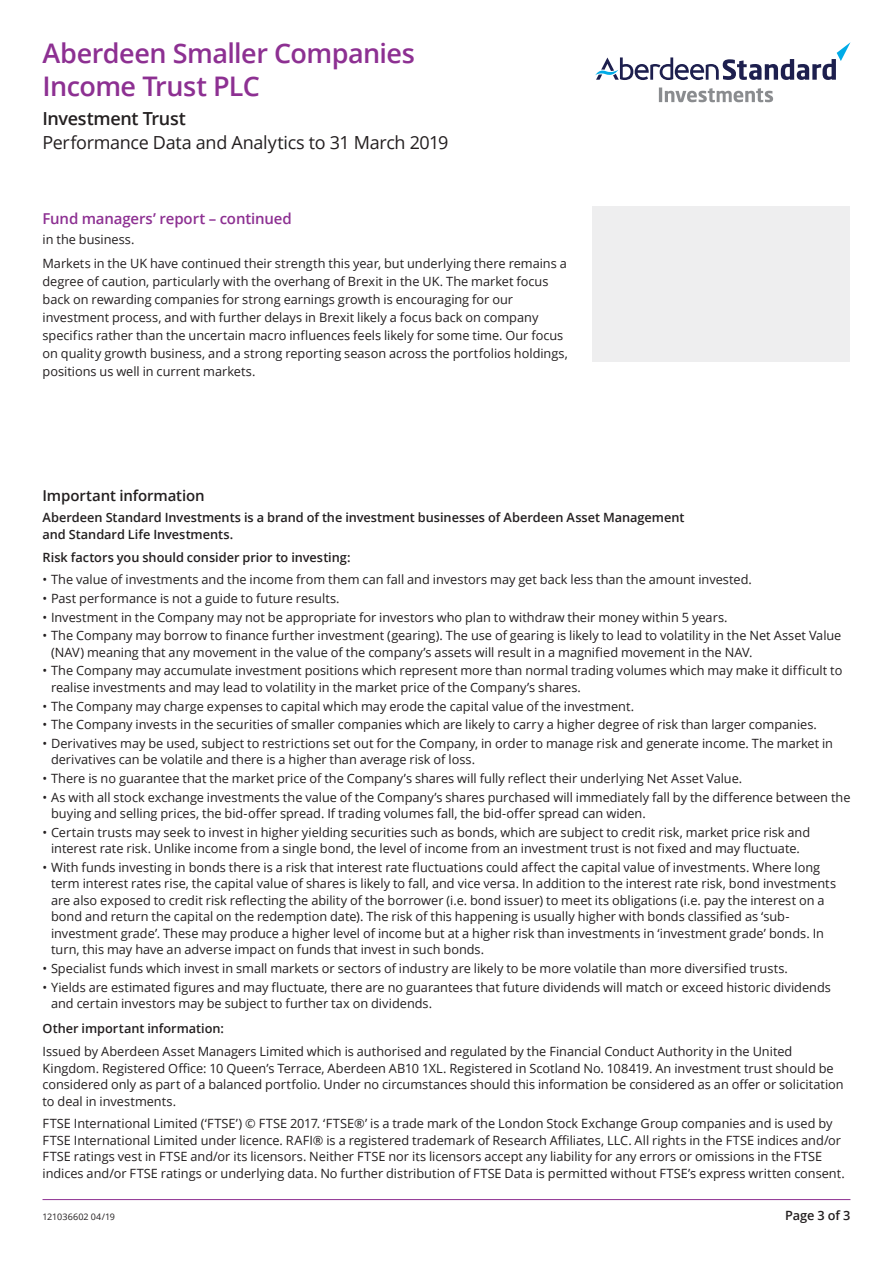
<style>
.page{position:relative;width:893px;height:1263px;background:#fff}
.page>*{position:absolute;margin:0;border:0;box-sizing:border-box;transform-origin:0 0}
.t1{font:600 27px/33px "Open Sans";letter-spacing:-.02em;color:#8d3092}
.t2{font:18px "Open Sans";letter-spacing:-.02em;color:#231f20}
.t3{font:600 18px "Open Sans";letter-spacing:-.02em;color:#231f20}
.t4{font:600 15px "Open Sans";letter-spacing:-.01em;color:#8d3092}
.t5{font:600 15px "Open Sans";letter-spacing:-.01em;color:#231f20}
.t6{font:12.75px/16.5px "Open Sans";color:#231f20}
.t7{font:600 12.75px/16.5px "Open Sans";color:#231f20}
.t8{font:9px "Open Sans";letter-spacing:.005em;color:#231f20}
</style>
<div class="page">
<hr style="left:43px;top:1199px;width:807px;height:1px;background:#8d3092">
<svg style="left:595px;top:42px;width:255px;height:38px"></svg>
<svg style="left:659px;top:88px;width:114px;height:14px"></svg>
<div style="left:592px;top:206px;width:258px;height:155px;background:#eeeeef"></div>
<h1 class="t1" style="left:43px;top:36px;width:374px">Aberdeen Smaller Companies<br>Income Trust PLC</h1>
<h2 class="t3" style="left:43px;top:106px;width:145px">Investment Trust</h2>
<h2 class="t2" style="left:43px;top:130px;width:407px">Performance Data and Analytics to 31 March 2019</h2>
<p class="t4" style="left:43px;top:208px;width:251px">Fund managers’ report – continued</p>
<p class="t6" style="left:43px;top:226px;width:526px;line-height:24.5px">in the business.<br>Markets in the UK have continued their strength this year, but underlying there remains a</p>
<p class="t6" style="left:43px;top:272px;width:527px;line-height:18px">degree of caution, particularly with the overhang of Brexit in the UK. The market focus back on rewarding companies for strong earnings growth is encouraging for our investment process, and with further delays in Brexit likely a focus back on company specifics rather than the uncertain macro influences feels likely for some time. Our focus on quality growth business, and a strong reporting season across the portfolios holdings, positions us well in current markets.</p>
<p class="t5" style="left:43px;top:486px;width:164px">Important information</p>
<p class="t7" style="left:43px;top:509px;width:643px">Aberdeen Standard Investments is a brand of the investment businesses of Aberdeen Asset Management and Standard Life Investments.</p>
<p class="t7" style="left:43px;top:548px;width:310px">Risk factors you should consider prior to investing:</p>
<p class="t6" style="left:43px;top:571px;width:711px">• The value of investments and the income from them can fall and investors may get back less than the amount invested.</p>
<p class="t6" style="left:43px;top:590px;width:299px">• Past performance is not a guide to future results.</p>
<p class="t6" style="left:43px;top:608px;width:687px">• Investment in the Company may not be appropriate for investors who plan to withdraw their money within 5 years.</p>
<p class="t6" style="left:51px;top:627px;width:792px;text-indent:-9px">• The Company may borrow to finance further investment (gearing). The use of gearing is likely to lead to volatility in the Net Asset Value (NAV) meaning that any movement in the value of the company’s assets will result in a magnified movement in the NAV.</p>
<p class="t6" style="left:51px;top:662px;width:793px;text-indent:-9px">• The Company may accumulate investment positions which represent more than normal trading volumes which may make it difficult to realise investments and may lead to volatility in the market price of the Company’s shares.</p>
<p class="t6" style="left:43px;top:697px;width:593px">• The Company may charge expenses to capital which may erode the capital value of the investment.</p>
<p class="t6" style="left:43px;top:716px;width:776px">• The Company invests in the securities of smaller companies which are likely to carry a higher degree of risk than larger companies.</p>
<p class="t6" style="left:51px;top:735px;width:784px;text-indent:-9px">• Derivatives may be used, subject to restrictions set out for the Company, in order to manage risk and generate income. The market in derivatives can be volatile and there is a higher than average risk of loss.</p>
<p class="t6" style="left:43px;top:770px;width:701px">• There is no guarantee that the market price of the Company’s shares will fully reflect their underlying Net Asset Value.</p>
<p class="t6" style="left:51px;top:788px;width:801px;text-indent:-9px">• As with all stock exchange investments the value of the Company’s shares purchased will immediately fall by the difference between the buying and selling prices, the bid-offer spread. If trading volumes fall, the bid-offer spread can widen.</p>
<p class="t6" style="left:43px;top:823px;width:769px;text-align:center">• Certain trusts may seek to invest in higher yielding securities such as bonds, which are subject to credit risk, market price risk and interest rate risk. Unlike income from a single bond, the level of income from an investment trust is not fixed and may fluctuate.</p>
<p class="t6" style="left:51px;top:859px;width:787px;text-indent:-9px">• With funds investing in bonds there is a risk that interest rate fluctuations could affect the capital value of investments. Where long term interest rates rise, the capital value of shares is likely to fall, and vice versa. In addition to the interest rate risk, bond investments are also exposed to credit risk reflecting the ability of the borrower (i.e. bond issuer) to meet its obligations (i.e. pay the interest on a bond and return the capital on the redemption date). The risk of this happening is usually higher with bonds classified as ‘sub&shy;investment grade’. These may produce a higher level of income but at a higher risk than investments in ‘investment grade’ bonds. In turn, this may have an adverse impact on funds that invest in such bonds.</p>
<p class="t6" style="left:43px;top:960px;width:747px">• Specialist funds which invest in small markets or sectors of industry are likely to be more volatile than more diversified trusts.</p>
<p class="t6" style="left:51px;top:978px;width:781px;text-indent:-9px">• Yields are estimated figures and may fluctuate, there are no guarantees that future dividends will match or exceed historic dividends and certain investors may be subject to further tax on dividends.</p>
<p class="t7" style="left:43px;top:1020px;width:183px">Other important information:</p>
<p class="t6" style="left:43px;top:1043px;width:803px">Issued by Aberdeen Asset Managers Limited which is authorised and regulated by the Financial Conduct Authority in the United Kingdom. Registered Office: 10 Queen’s Terrace, Aberdeen AB10 1XL. Registered in Scotland No. 108419. An investment trust should be considered only as part of a balanced portfolio. Under no circumstances should this information be considered as an offer or solicitation to deal in investments.</p>
<p class="t6" style="left:43px;top:1115px;width:804px">FTSE International Limited (‘FTSE’) © FTSE 2017. ‘FTSE®’ is a trade mark of the London Stock Exchange Group companies and is used by FTSE International Limited under licence. RAFI® is a registered trademark of Research Affiliates, LLC. All rights in the FTSE indices and/or FTSE ratings vest in FTSE and/or its licensors. Neither FTSE nor its licensors accept any liability for any errors or omissions in the FTSE indices and/or FTSE ratings or underlying data. No further distribution of FTSE Data is permitted without FTSE’s express written consent.</p>
<p class="t8" style="left:43px;top:1211px;width:74px">121036602 04/19</p>
<p class="t7" style="left:785px;top:1207px;width:67px">Page 3 of 3</p>
</div>
